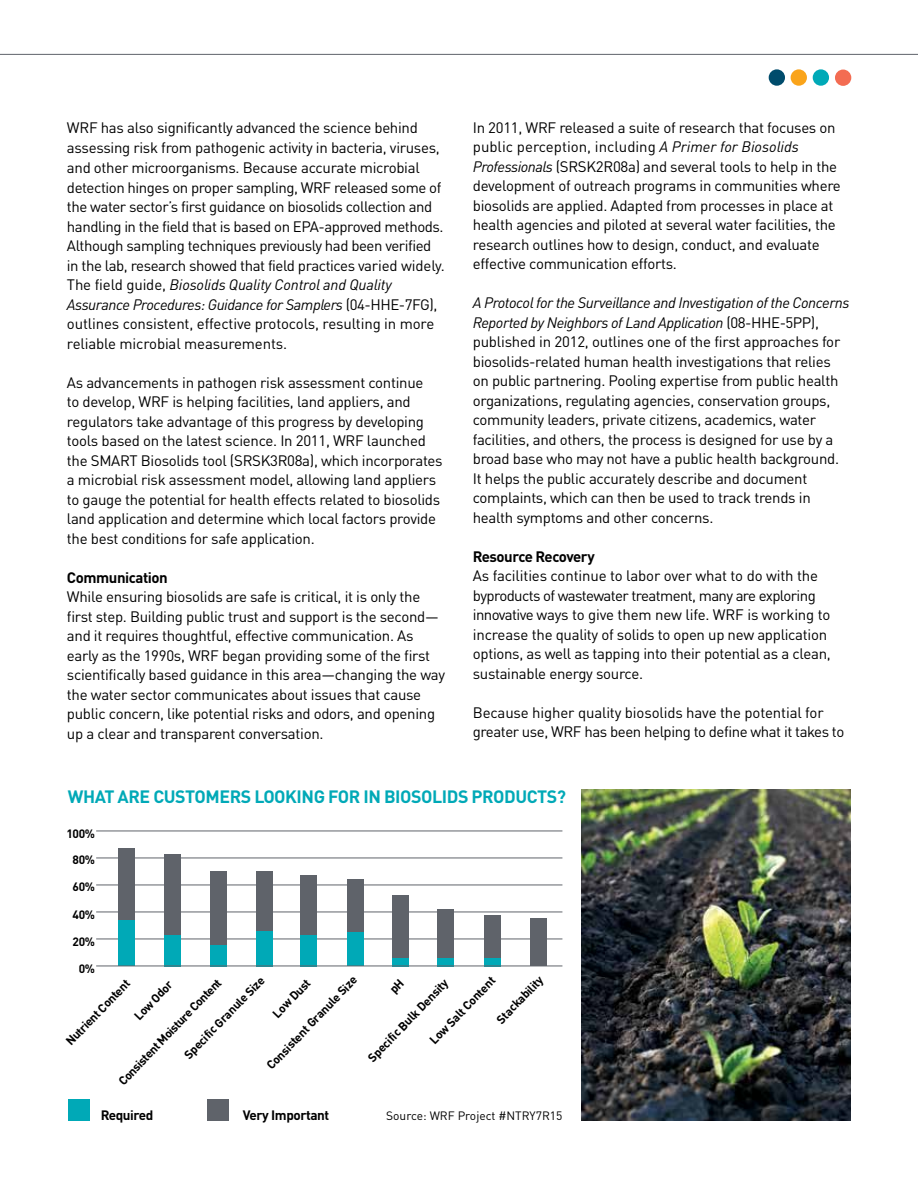
<style>
.page{position:relative;width:918px;height:1188px;background:#fff}
.page>*{position:absolute;margin:0;border:0;box-sizing:border-box;transform-origin:0 0}
.t1{font:700 17.7px "DIN Pro";letter-spacing:-.025em;color:#00a9b7}
.t2{font:15px/19.5px "DIN Pro";letter-spacing:-.02em;color:#000}
.t3{font:700 15px "DIN Pro";letter-spacing:-.03em;color:#000}
.t4{font:700 13.5px "DIN Pro";letter-spacing:-.03em;color:#000}
.t5{font:700 12px/25.8px "DIN Pro";letter-spacing:-.03em;color:#000;text-align:center}
.t6{font:12px "DIN Pro";color:#000}
.s1{font-style:italic}
</style>
<div class="page">
<div style="left:769px;top:69px;width:16px;height:17px;background:#004c6c;border-radius:50%"></div>
<div style="left:791px;top:69px;width:16px;height:17px;background:#faa41a;border-radius:50%"></div>
<div style="left:835px;top:70px;width:16px;height:16px;background:#f36c52;border-radius:50%"></div>
<div style="left:813px;top:69px;width:16px;height:17px;background:#00a9b7;border-radius:50%"></div>
<hr style="left:0;top:54px;width:918px;height:1px;background:#5f636a">
<img style="left:581px;top:789px;width:269px;height:332px">
<hr style="left:96px;top:831px;width:466px;height:1px;background:#5f636a">
<hr style="left:96px;top:858px;width:466px;height:1px;background:#5f636a">
<hr style="left:96px;top:885px;width:466px;height:1px;background:#5f636a">
<hr style="left:96px;top:912px;width:466px;height:1px;background:#5f636a">
<hr style="left:96px;top:939px;width:466px;height:1px;background:#5f636a">
<div style="left:68px;top:1099px;width:21px;height:22px;background:#00a9b7"></div>
<div style="left:207px;top:1099px;width:22px;height:22px;background:#5f636a"></div>
<div style="left:300px;top:931px;width:17px;height:35px;background:#00a9b7"></div>
<div style="left:347px;top:918px;width:16px;height:48px;background:#00a9b7"></div>
<div style="left:392px;top:958px;width:17px;height:8px;background:#00a9b7"></div>
<div style="left:438px;top:958px;width:16px;height:8px;background:#00a9b7"></div>
<div style="left:484px;top:958px;width:16px;height:8px;background:#00a9b7"></div>
<div style="left:530px;top:918px;width:16px;height:48px;background:#5f636a"></div>
<div style="left:118px;top:848px;width:16px;height:72px;background:#5f636a"></div>
<div style="left:164px;top:854px;width:16px;height:82px;background:#5f636a"></div>
<div style="left:210px;top:871px;width:16px;height:80px;background:#5f636a"></div>
<div style="left:256px;top:871px;width:17px;height:69px;background:#5f636a"></div>
<div style="left:118px;top:920px;width:16px;height:46px;background:#00a9b7"></div>
<div style="left:164px;top:935px;width:16px;height:31px;background:#00a9b7"></div>
<div style="left:210px;top:945px;width:16px;height:21px;background:#00a9b7"></div>
<div style="left:256px;top:931px;width:17px;height:35px;background:#00a9b7"></div>
<div style="left:300px;top:876px;width:17px;height:59px;background:#5f636a"></div>
<div style="left:347px;top:879px;width:16px;height:52px;background:#5f636a"></div>
<div style="left:392px;top:895px;width:17px;height:63px;background:#5f636a"></div>
<div style="left:438px;top:910px;width:16px;height:48px;background:#5f636a"></div>
<div style="left:484px;top:915px;width:16px;height:43px;background:#5f636a"></div>
<hr style="left:96px;top:966px;width:466px;height:1px;background:#5f636a">
<p class="t2" style="left:67px;top:116px;width:379px">WRF has also significantly advanced the science behind assessing risk from pathogenic activity in bacteria, viruses, and other microorganisms. Because accurate microbial detection hinges on proper sampling, WRF released some of the water sector’s first guidance on biosolids collection and handling in the field that is based on EPA-approved methods.<br>Although sampling techniques previously had been verified in the lab, research showed that field practices varied widely.<br>The field guide, <span class="s1">Biosolids Quality Control and Quality Assurance Procedures: Guidance for Samplers</span> (04-HHE-7FG), outlines consistent, effective protocols, resulting in more reliable microbial measurements.</p>
<p class="t2" style="left:67px;top:371px;width:377px">As advancements in pathogen risk assessment continue<br>to develop, WRF is helping facilities, land appliers, and regulators take advantage of this progress by developing tools based on the latest science. In 2011, WRF launched the SMART Biosolids tool (SRSK3R08a), which incorporates a microbial risk assessment model, allowing land appliers to gauge the potential for health effects related to biosolids land application and determine which local factors provide the best conditions for safe application.</p>
<p class="t3" style="left:67px;top:565px;width:102px">Communication</p>
<p class="t2" style="left:67px;top:586px;width:380px">While ensuring biosolids are safe is critical, it is only the first step. Building public trust and support is the second— and it requires thoughtful, effective communication. As early as the 1990s, WRF began providing some of the first scientifically based guidance in this area—changing the way the water sector communicates about issues that cause public concern, like potential risks and odors, and opening up a clear and transparent conversation.</p>
<p class="t2" style="left:473px;top:116px;width:370px">In 2011, WRF released a suite of research that focuses on public perception, including <span class="s1">A Primer for Biosolids Professionals</span> (SRSK2R08a) and several tools to help in the development of outreach programs in communities where biosolids are applied. Adapted from processes in place at health agencies and piloted at several water facilities, the research outlines how to design, conduct, and evaluate effective communication efforts.</p>
<p class="t2" style="left:473px;top:292px;width:378px"><span class="s1">A Protocol for the Surveillance and Investigation of the Concerns Reported by Neighbors of Land Application</span> (08-HHE-5PP), published in 2012, outlines one of the first approaches for biosolids-related human health investigations that relies on public partnering. Pooling expertise from public health organizations, regulating agencies, conservation groups, community leaders, private citizens, academics, water facilities, and others, the process is designed for use by a broad base who may not have a public health background.<br>It helps the public accurately describe and document complaints, which can then be used to track trends in health symptoms and other concerns.</p>
<p class="t3" style="left:473px;top:544px;width:123px">Resource Recovery</p>
<p class="t2" style="left:473px;top:565px;width:360px">As facilities continue to labor over what to do with the byproducts of wastewater treatment, many are exploring innovative ways to give them new life. WRF is working to increase the quality of solids to open up new application options, as well as tapping into their potential as a clean, sustainable energy source.</p>
<p class="t2" style="left:473px;top:701px;width:373px">Because higher quality biosolids have the potential for greater use, WRF has been helping to define what it takes to</p>
<p class="t1" style="left:68px;top:782px;width:499px">WHAT ARE CUSTOMERS LOOKING FOR IN BIOSOLIDS PRODUCTS?</p>
<p class="t5" style="left:66px;top:819px;width:30px">100%<br>80%</p>
<p class="t5" style="left:73px;top:873px;width:24px">60%</p>
<p class="t5" style="left:73px;top:900px;width:24px">40%</p>
<p class="t5" style="left:73px;top:927px;width:24px">20%</p>
<p class="t5" style="left:79px;top:955px;width:18px">0%</p>
<p class="t5" style="left:421px;top:1032px;width:90px;rotate:-46deg">Low Salt Content</p>
<p class="t5" style="left:488px;top:1012px;width:63px;rotate:-46deg">Stackability</p>
<p class="t5" style="left:258px;top:1057px;width:126px;rotate:-46deg">Consistent Granule Size</p>
<p class="t5" style="left:360px;top:1050px;width:111px;rotate:-46deg">Specific Bulk Density</p>
<p class="t5" style="left:176px;top:1047px;width:111px;rotate:-46deg">Specific Granule Size</p>
<p class="t5" style="left:110px;top:1073px;width:143px;rotate:-46deg">Consistent Moisture Content</p>
<p class="t5" style="left:264px;top:1006px;width:50px;rotate:-46deg">Low Dust</p>
<p class="t5" style="left:58px;top:1033px;width:88px;rotate:-46deg">Nutrient Content</p>
<p class="t5" style="left:126px;top:1008px;width:51px;rotate:-46deg">Low Odor</p>
<p class="t4" style="left:101px;top:1104px;width:54px">Required</p>
<p class="t4" style="left:243px;top:1104px;width:88px">Very Important</p>
<p class="t6" style="left:386px;top:1107px;width:178px">Source: WRF Project #NTRY7R15</p>
</div>
